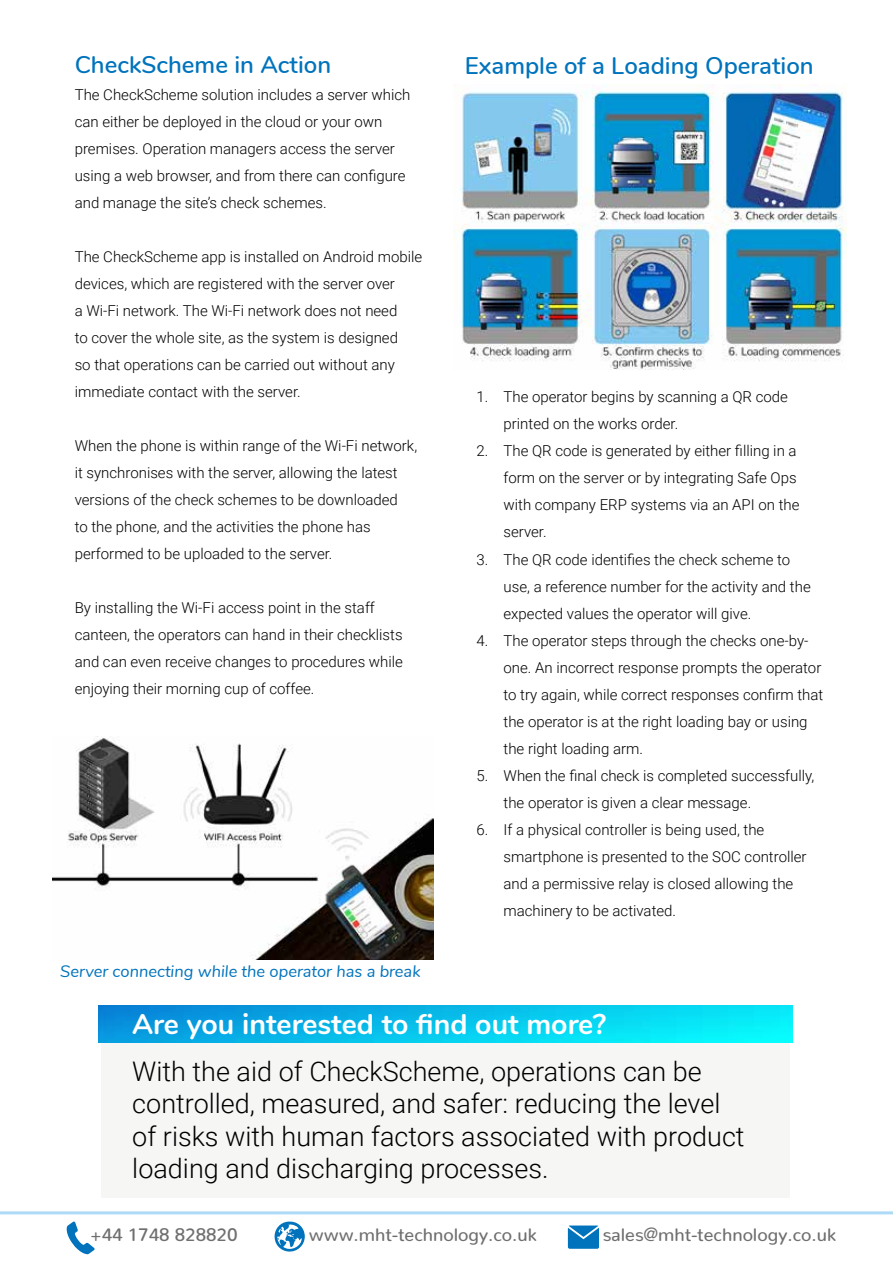
<style>
.page{position:relative;width:893px;height:1263px;background:#fff}
.page>*{position:absolute;margin:0;border:0;box-sizing:border-box;transform-origin:0 0}
.t1{font:700 28.5px "Nunito";color:#fff}
.t2{font:300 27px/32.4px "Roboto";color:#000}
.t3{font:600 24px "Nunito";color:#0073bc}
.t4{font:500 18px "Nunito";color:#706f6f}
.t5{font:italic 16.5px "Nunito";color:#0073bc}
.t6{font:300 15px/27px "Roboto";color:#000}
</style>
<div class="page">
<hr style="left:0;top:1211px;width:893px;height:3px;background:#addaf6">
<svg style="left:274px;top:1221px;width:31px;height:31px"></svg>
<svg style="left:568px;top:1225px;width:31px;height:24px"></svg>
<svg style="left:67px;top:1221px;width:28px;height:33px"></svg>
<div style="left:101px;top:1008px;width:688px;height:190px;background:#f6f7f5"></div>
<img style="left:52px;top:738px;width:381px;height:222px">
<img style="left:454px;top:84px;width:392px;height:285px">
<img style="left:98px;top:1005px;width:694px;height:37px">
<h3 class="t3" style="left:75px;top:47px;width:258px">CheckScheme in Action</h3>
<h3 class="t3" style="left:465px;top:48px;width:350px">Example of a Loading Operation</h3>
<p class="t6" style="left:75px;top:80px;width:337px">The CheckScheme solution includes a server which can either be deployed in the cloud or your own premises. Operation managers access the server using a web browser, and from there can configure and manage the site’s check schemes.</p>
<p class="t6" style="left:75px;top:242px;width:349px">The CheckScheme app is installed on Android mobile devices, which are registered with the server over<br>a Wi-Fi network. The Wi-Fi network does not need<br>to cover the whole site, as the system is designed<br>so that operations can be carried out without any immediate contact with the server.</p>
<p class="t6" style="left:504px;top:383px;width:286px;text-indent:-27px">1. The operator begins by scanning a QR code printed on the works order.</p>
<p class="t6" style="left:504px;top:437px;width:297px;text-indent:-27px">2. The QR code is generated by either filling in a form on the server or by integrating Safe Ops with company ERP systems via an API on the server.</p>
<p class="t6" style="left:504px;top:545px;width:309px;text-indent:-27px">3. The QR code identifies the check scheme to use, a reference number for the activity and the expected values the operator will give.</p>
<p class="t6" style="left:504px;top:626px;width:321px;text-indent:-27px">4. The operator steps through the checks one-by&shy;one. An incorrect response prompts the operator to try again, while correct responses confirm that the operator is at the right loading bay or using the right loading arm.</p>
<p class="t6" style="left:504px;top:761px;width:312px;text-indent:-27px">5. When the final check is completed successfully, the operator is given a clear message.</p>
<p class="t6" style="left:504px;top:815px;width:305px;text-indent:-27px">6. If a physical controller is being used, the smartphone is presented to the SOC controller and a permissive relay is closed allowing the machinery to be activated.</p>
<p class="t6" style="left:75px;top:431px;width:344px">When the phone is within range of the Wi-Fi network, it synchronises with the server, allowing the latest versions of the check schemes to be downloaded<br>to the phone, and the activities the phone has performed to be uploaded to the server.</p>
<p class="t6" style="left:75px;top:593px;width:330px">By installing the Wi-Fi access point in the staff canteen, the operators can hand in their checklists and can even receive changes to procedures while enjoying their morning cup of coffee.</p>
<p class="t5" style="left:60px;top:959px;width:362px">Server connecting while the operator has a break</p>
<h1 class="t1" style="left:132px;top:1003px;width:476px">Are you interested to find out more?</h1>
<h2 class="t2" style="left:132px;top:1054px;width:614px">With the aid of CheckScheme, operations can be controlled, measured, and safer: reducing the level of risks with human factors associated with product loading and discharging processes.</h2>
<p class="t4" style="left:90px;top:1219px;width:149px">+44 1748 828820</p>
<p class="t4" style="left:309px;top:1219px;width:229px">www.mht-technology.co.uk</p>
<p class="t4" style="left:603px;top:1219px;width:235px">sales@mht-technology.co.uk</p>
</div>
